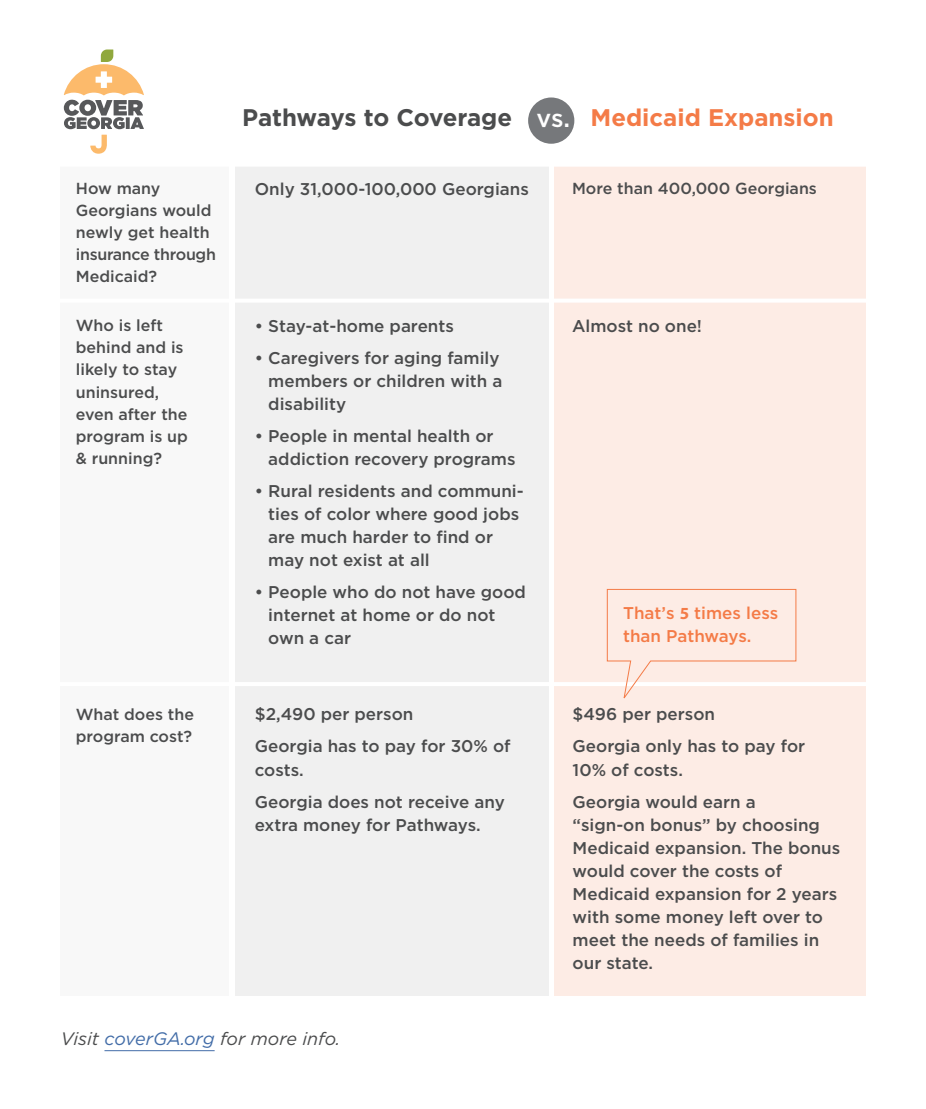
<style>
.page{position:relative;width:926px;height:1109px;background:#fff}
.page>*{position:absolute;margin:0;border:0;box-sizing:border-box;transform-origin:0 0}
.t1{font:500 25px "Gotham";color:#fff}
.t2{font:700 24px "Gotham";letter-spacing:-.015em;color:#4b4c4d}
.t3{font:700 24px "Gotham";color:#f47b47}
.t4{font:italic 18px "Gotham";color:#4b4c4d}
.t5{font:500 17px/23px "Gotham";color:#4b4c4d}
.t6{font:500 17px/23.6px "Gotham";color:#f47b47}
.t7{font:500 16px/22px "Gotham";color:#4b4c4d}
.s1{color:#436da8}
.s2{font-family:"Myriad Pro";font-weight:700}
</style>
<div class="page">
<div style="left:235px;top:163px;width:313px;height:832px;background:#f0f0f0"></div>
<div style="left:61px;top:163px;width:168px;height:832px;background:#f8f8f8"></div>
<div style="left:554px;top:165px;width:311px;height:830px;background:#fdece5"></div>
<hr style="left:60px;top:163px;width:821px;height:4px;background:#fff">
<hr style="left:51px;top:298px;width:830px;height:4px;background:#fff">
<hr style="left:51px;top:682px;width:830px;height:4px;background:#fff">
<div style="left:528px;top:97px;width:46px;height:47px;background:#76787b;border-radius:50%"></div>
<svg style="left:606px;top:588px;width:191px;height:111px"></svg>
<hr style="left:104px;top:1050px;width:111px;height:1px;background:#436da8">
<svg style="left:90px;top:135px;width:17px;height:19px"></svg>
<svg style="left:64px;top:49px;width:80px;height:80px"></svg>
<h2 class="t2" style="left:242px;top:106px;width:271px">Pathways to Coverage</h2>
<h2 class="t3" style="left:590px;top:106px;width:245px">Medicaid Expansion</h2>
<h1 class="t1" style="left:536px;top:107px;width:35px">vs.</h1>
<p class="t7" style="left:76px;top:178px;width:142px">How many<br>Georgians would newly get health insurance through<br>Medicaid?</p>
<p class="t5" style="left:255px;top:178px;width:276px">Only 31,000-100,000 Georgians</p>
<p class="t7" style="left:76px;top:315px;width:113px">Who is left behind and is likely to stay uninsured, even after the program is up &amp; running?</p>
<p class="t5" style="left:255px;top:315px;width:201px">• Stay-at-home parents</p>
<p class="t5" style="left:268px;top:347px;width:236px;text-indent:-13px">• Caregivers for aging family members or children with a disability</p>
<p class="t5" style="left:268px;top:425px;width:249px;text-indent:-13px">• People in mental health or addiction recovery programs</p>
<p class="t5" style="left:268px;top:480px;width:257px;text-indent:-13px">• Rural residents and communi&shy;ties of color where good jobs are much harder to find or may not exist at all</p>
<p class="t5" style="left:268px;top:581px;width:259px;text-indent:-13px">• People who do not have good internet at home or do not own a car</p>
<p class="t7" style="left:76px;top:703px;width:120px">What does the program cost?</p>
<p class="t5" style="left:255px;top:699px;width:257px;line-height:32px">$2,490 per person<br>Georgia has to pay for 30% of</p>
<p class="t5" style="left:255px;top:754px;width:252px;line-height:32px">costs.<br>Georgia does not receive any</p>
<p class="t5" style="left:255px;top:813px;width:227px">extra money for Pathways.</p>
<p class="t4" style="left:61px;top:1030px;width:281px">Visit <span class="s1">coverGA.org</span> for more info.</p>
<p class="t7" style="left:572px;top:178px;width:246px">More than 400,000 Georgians</p>
<p class="t5" style="left:572px;top:315px;width:131px">Almost no one!</p>
<p class="t6" style="left:623px;top:601px;width:157px">That’s <span class="s2">5</span> times less than Pathways.</p>
<p class="t5" style="left:572px;top:699px;width:234px;line-height:32px">$496 per person<br>Georgia only has to pay for</p>
<p class="t5" style="left:572px;top:754px;width:185px;line-height:32px">10% of costs.<br>Georgia would earn a</p>
<p class="t5" style="left:572px;top:813px;width:269px">“sign-on bonus” by choosing<br>Medicaid expansion. The bonus would cover the costs of<br>Medicaid expansion for 2 years with some money left over to meet the needs of families in our state.</p>
</div>
